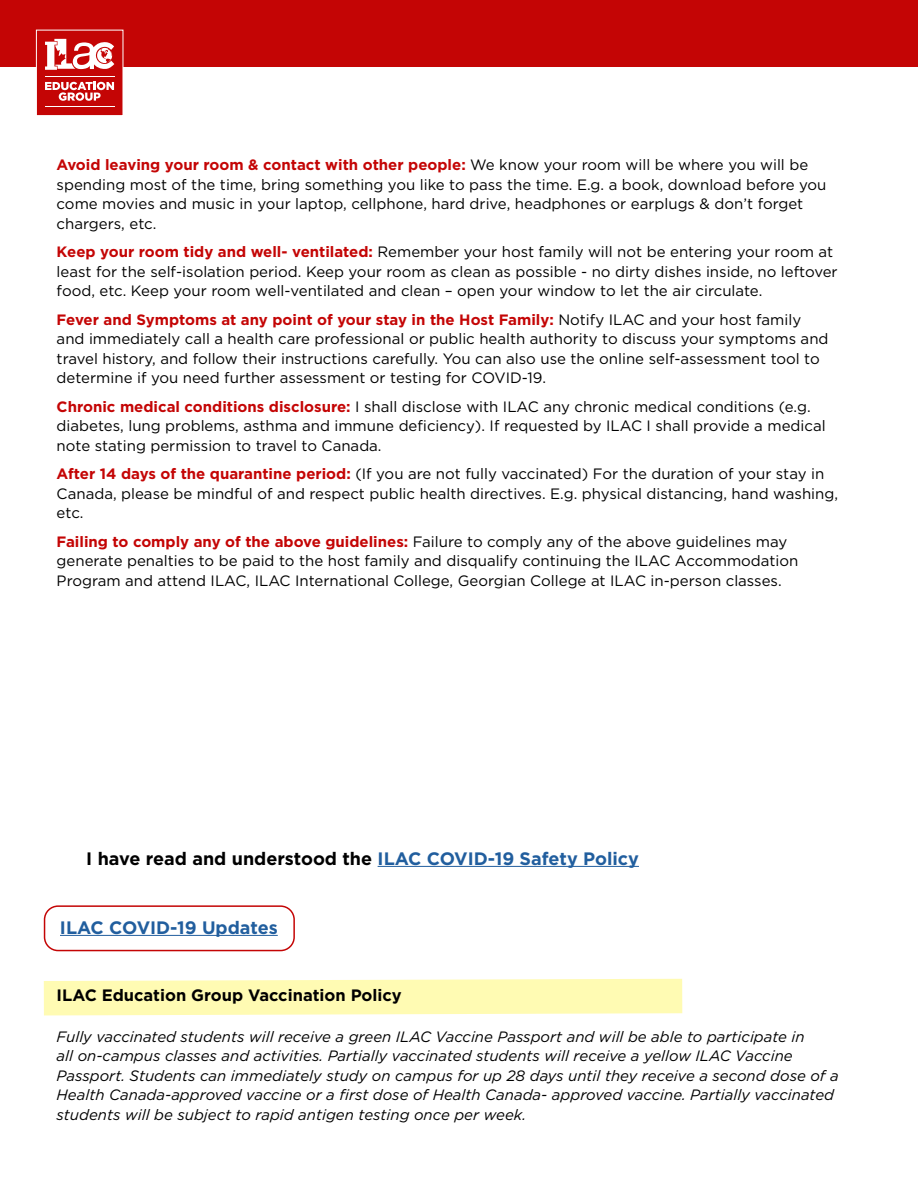
<style>
.page{position:relative;width:918px;height:1188px;background:#fff}
.page>*{position:absolute;margin:0;border:0;box-sizing:border-box;transform-origin:0 0}
.t1{font:700 18px "Gotham";color:#000}
.t2{font:700 18px "Gotham";color:#215e9e}
.t3{font:700 16.5px "Gotham";color:#000}
.t4{font:15px/19.5px "Gotham";color:#000}
.t5{font:italic 15px/19.5px "Gotham";color:#000}
.s1{font-weight:700;color:#c40505}
.s2{color:#215e9e}
</style>
<div class="page">
<div style="left:0;top:0;width:918px;height:67px;background:#c40505"></div>
<div style="left:36px;top:30px;width:87px;height:86px;background:#c40505;border:1px solid #fff"></div>
<svg style="left:45px;top:39px;width:69px;height:31px"></svg>
<hr style="left:45px;top:76px;width:69px;height:1px;background:#fff">
<hr style="left:45px;top:106px;width:69px;height:1px;background:#fff">
<svg style="left:45px;top:82px;width:69px;height:19px"></svg>
<div style="left:44px;top:979px;width:638px;height:36px;background:#fffbb3"></div>
<hr style="left:378px;top:866px;width:261px;height:1px;background:#215e9e">
<hr style="left:60px;top:935px;width:218px;height:1px;background:#215e9e">
<div style="left:44px;top:905px;width:251px;height:46px;border:2px solid #c40505;border-radius:14px"></div>
<p class="t4" style="left:57px;top:155px;width:771px"><span class="s1">Avoid leaving your room &amp; contact with other people:</span> We know your room will be where you will be spending most of the time, bring something you like to pass the time. E.g. a book, download before you come movies and music in your laptop, cellphone, hard drive, headphones or earplugs &amp; don’t forget chargers, etc.</p>
<p class="t4" style="left:57px;top:242px;width:783px"><span class="s1">Keep your room tidy and well- ventilated:</span> Remember your host family will not be entering your room at least for the self-isolation period. Keep your room as clean as possible - no dirty dishes inside, no leftover food, etc. Keep your room well-ventilated and clean – open your window to let the air circulate.</p>
<p class="t4" style="left:57px;top:310px;width:773px"><span class="s1">Fever and Symptoms at any point of your stay in the Host Family:</span> Notify ILAC and your host family and immediately call a health care professional or public health authority to discuss your symptoms and travel history, and follow their instructions carefully. You can also use the online self-assessment tool to determine if you need further assessment or testing for COVID-19.</p>
<p class="t4" style="left:57px;top:397px;width:771px"><span class="s1">Chronic medical conditions disclosure:</span> I shall disclose with ILAC any chronic medical conditions (e.g. diabetes, lung problems, asthma and immune deficiency). If requested by ILAC I shall provide a medical note stating permission to travel to Canada.</p>
<p class="t4" style="left:57px;top:464px;width:783px"><span class="s1">After 14 days of the quarantine period:</span> (If you are not fully vaccinated) For the duration of your stay in<br>Canada, please be mindful of and respect public health directives. E.g. physical distancing, hand washing, etc.</p>
<p class="t4" style="left:57px;top:532px;width:743px"><span class="s1">Failing to comply any of the above guidelines:</span> Failure to comply any of the above guidelines may generate penalties to be paid to the host family and disqualify continuing the ILAC Accommodation<br>Program and attend ILAC, ILAC International College, Georgian College at ILAC in-person classes.</p>
<p class="t1" style="left:86px;top:846px;width:554px">I have read and understood the <span class="s2">ILAC COVID-19 Safety Policy</span></p>
<p class="t2" style="left:60px;top:915px;width:219px">ILAC COVID-19 Updates</p>
<p class="t3" style="left:57px;top:985px;width:347px">ILAC Education Group Vaccination Policy</p>
<p class="t5" style="left:57px;top:1027px;width:784px">Fully vaccinated students will receive a green ILAC Vaccine Passport and will be able to participate in<br>all on-campus classes and activities. Partially vaccinated students will receive a yellow ILAC Vaccine Passport. Students can immediately study on campus for up 28 days until they receive a second dose of a Health Canada-approved vaccine or a first dose of Health Canada- approved vaccine. Partially vaccinated students will be subject to rapid antigen testing once per week.</p>
</div>
